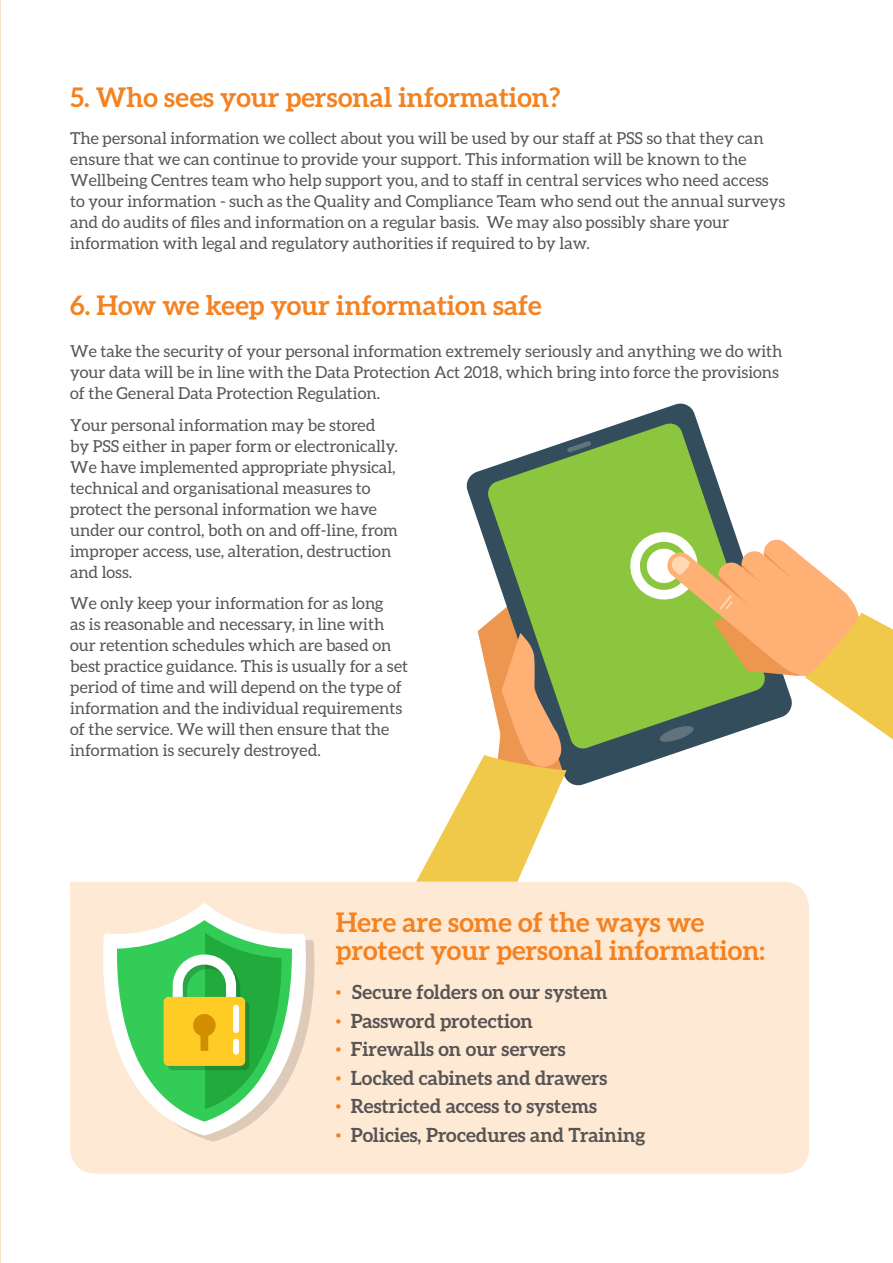
<style>
.page{position:relative;width:893px;height:1263px;background:#fff}
.page>*{position:absolute;margin:0;border:0;box-sizing:border-box;transform-origin:0 0}
.t1{font:700 27px/28.5px "Aleo";color:#f58220}
.t2{font:700 19.5px "Aleo";color:#575454}
.t3{font:16.5px/21px "Aleo";color:#575454}
</style>
<div class="page">
<svg style="left:624px;top:403px;width:74px;height:19px"></svg>
<svg style="left:597px;top:422px;width:104px;height:9px"></svg>
<svg style="left:416px;top:431px;width:477px;height:451px"></svg>
<div style="left:70px;top:882px;width:739px;height:291px;background:#fee9d5"></div>
<svg style="left:110px;top:909px;width:206px;height:233px;background:#fbe6d2"></svg>
<svg style="left:95px;top:903px;width:219px;height:232px;fill:#fee9d5"></svg>
<svg style="left:116px;top:920px;width:176px;height:201px"></svg>
<div style="left:233px;top:1039px;width:6px;height:15px;background:#fff;border-radius:3px"></div>
<div style="left:233px;top:1005px;width:6px;height:28px;background:#fff;border-radius:3px"></div>
<p class="t1" style="left:70px;top:82px;width:492px">5. Who sees your personal information?</p>
<p class="t3" style="left:70px;top:128px;width:716px">The personal information we collect about you will be used by our staff at PSS so that they can ensure that we can continue to provide your support. This information will be known to the Wellbeing Centres team who help support you, and to staff in central services who need access to your information - such as the Quality and Compliance Team who send out the annual surveys and do audits of files and information on a regular basis. We may also possibly share your information with legal and regulatory authorities if required to by law.</p>
<p class="t1" style="left:70px;top:291px;width:473px">6. How we keep your information safe</p>
<p class="t3" style="left:70px;top:341px;width:714px">We take the security of your personal information extremely seriously and anything we do with your data will be in line with the Data Protection Act 2018, which bring into force the provisions of the General Data Protection Regulation.</p>
<p class="t3" style="left:70px;top:414px;width:329px">Your personal information may be stored by PSS either in paper form or electronically.<br>We have implemented appropriate physical, technical and organisational measures to protect the personal information we have under our control, both on and off-line, from improper access, use, alteration, destruction and loss.</p>
<p class="t3" style="left:70px;top:593px;width:340px">We only keep your information for as long<br>as is reasonable and necessary, in line with our retention schedules which are based on best practice guidance. This is usually for a set period of time and will depend on the type of information and the individual requirements of the service. We will then ensure that the information is securely destroyed.</p>
<p class="t1" style="left:336px;top:907px;width:431px">Here are some of the ways we protect your personal information:</p>
<p class="t2" style="left:336px;top:981px;width:273px"><sup>•</sup> Secure folders on our system</p>
<p class="t2" style="left:336px;top:1009px;width:199px"><sup>•</sup> Password protection</p>
<p class="t2" style="left:336px;top:1038px;width:231px"><sup>•</sup> Firewalls on our servers</p>
<p class="t2" style="left:336px;top:1066px;width:273px"><sup>•</sup> Locked cabinets and drawers</p>
<p class="t2" style="left:336px;top:1095px;width:262px"><sup>•</sup> Restricted access to systems</p>
<p class="t2" style="left:336px;top:1123px;width:311px"><sup>•</sup> Policies, Procedures and Training</p>
</div>
